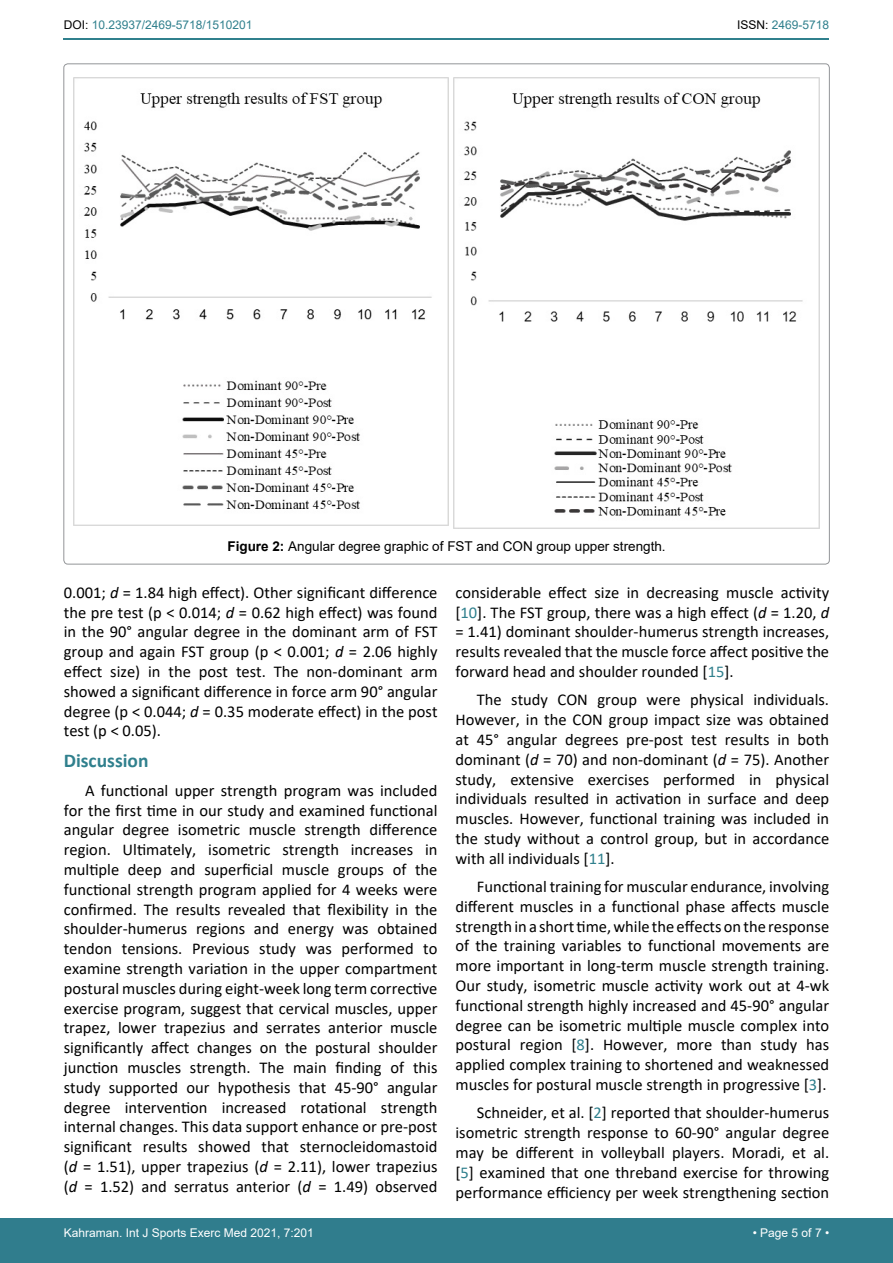
<style>
.page{position:relative;width:893px;height:1263px;background:#fff}
.page>*{position:absolute;margin:0;border:0;box-sizing:border-box;transform-origin:0 0}
.t1{font:700 19.5px "Calibri";color:#30808d}
.t2{font:16.5px/19.8px "Calibri";color:#000;text-align:justify}
.t3{font:13.5px "Arial";color:#000}
.t4{font:12px "Arial";color:#fff}
.t5{font:12px "Arial";color:#30808d}
.s1{color:#000}
.s2{font-weight:700}
.s3{font-style:italic}
.s4{color:#30808d}
</style>
<div class="page">
<hr style="left:64px;top:38px;width:765px;height:2px;background:#30808d">
<div style="left:0;top:1218px;width:893px;height:45px;background:#307d8d"></div>
<img style="left:74px;top:77px;width:375px;height:449px">
<img style="left:453px;top:78px;width:367px;height:450px">
<p class="t5" style="left:64px;top:17px;width:190px"><span class="s1">DOI:</span> 10.23937/2469-5718/1510201</p>
<p class="t5" style="left:737px;top:17px;width:94px"><span class="s1">ISSN:</span> 2469-5718</p>
<p class="t3" style="left:227px;top:537px;width:440px"><span class="s2">Figure 2:</span> Angular degree graphic of FST and CON group upper strength.</p>
<p class="t2" style="left:64px;top:582px;width:375px">0.001; <span class="s3">d</span> = 1.84 high effect). Other significant difference the pre test (p &lt; 0.014; <span class="s3">d</span> = 0.62 high effect) was found in the 90° angular degree in the dominant arm of FST group and again FST group (p &lt; 0.001; <span class="s3">d</span> = 2.06 highly effect size) in the post test. The non-dominant arm showed a significant difference in force arm 90° angular degree (p &lt; 0.044; <span class="s3">d</span> = 0.35 moderate effect) in the post test (p &lt; 0.05).</p>
<p class="t1" style="left:64px;top:747px;width:86px">Discussion</p>
<p class="t2" style="left:64px;top:780px;width:375px;text-indent:21px">A functional upper strength program was included for the first time in our study and examined functional angular degree isometric muscle strength difference region. Ultimately, isometric strength increases in multiple deep and superficial muscle groups of the functional strength program applied for 4 weeks were confirmed. The results revealed that flexibility in the shoulder-humerus regions and energy was obtained tendon tensions. Previous study was performed to examine strength variation in the upper compartment postural muscles during eight-week long term corrective exercise program, suggest that cervical muscles, upper trapez, lower trapezius and serrates anterior muscle significantly affect changes on the postural shoulder junction muscles strength. The main finding of this study supported our hypothesis that 45-90° angular degree intervention increased rotational strength internal changes. This data support enhance or pre-post significant results showed that sternocleidomastoid (<span class="s3">d</span> = 1.51), upper trapezius (<span class="s3">d</span> = 2.11), lower trapezius (<span class="s3">d</span> = 1.52) and serratus anterior (<span class="s3">d</span> = 1.49) observed</p>
<p class="t2" style="left:455px;top:582px;width:375px">considerable effect size in decreasing muscle activity [<span class="s4">10</span>]. The FST group, there was a high effect (<span class="s3">d</span> = 1.20, <span class="s3">d </span>= 1.41) dominant shoulder-humerus strength increases, results revealed that the muscle force affect positive the forward head and shoulder rounded [<span class="s4">15</span>].</p>
<p class="t2" style="left:455px;top:689px;width:375px;text-indent:21px">The study CON group were physical individuals.<br>However, in the CON group impact size was obtained at 45° angular degrees pre-post test results in both dominant (<span class="s3">d</span> = 70) and non-dominant (<span class="s3">d</span> = 75). Another study, extensive exercises performed in physical individuals resulted in activation in surface and deep muscles. However, functional training was included in the study without a control group, but in accordance with all individuals [<span class="s4">11</span>].</p>
<p class="t2" style="left:456px;top:876px;width:375px;text-indent:21px">Functional training for muscular endurance, involving different muscles in a functional phase affects muscle strength in a short time, while the effects on the response of the training variables to functional movements are more important in long-term muscle strength training.<br>Our study, isometric muscle activity work out at 4-wk functional strength highly increased and 45-90° angular degree can be isometric multiple muscle complex into postural region [<span class="s4">8</span>]. However, more than study has applied complex training to shortened and weaknessed muscles for postural muscle strength in progressive [<span class="s4">3</span>].</p>
<p class="t2" style="left:456px;top:1102px;width:375px;text-indent:21px">Schneider, et al. [<span class="s4">2</span>] reported that shoulder-humerus isometric strength response to 60-90° angular degree may be different in volleyball players. Moradi, et al. [<span class="s4">5</span>] examined that one threband exercise for throwing performance efficiency per week strengthening section</p>
<p class="t4" style="left:64px;top:1224px;width:252px">Kahraman. Int J Sports Exerc Med 2021, 7:201</p>
<p class="t4" style="left:753px;top:1224px;width:78px">• Page 5 of 7 •</p>
</div>
